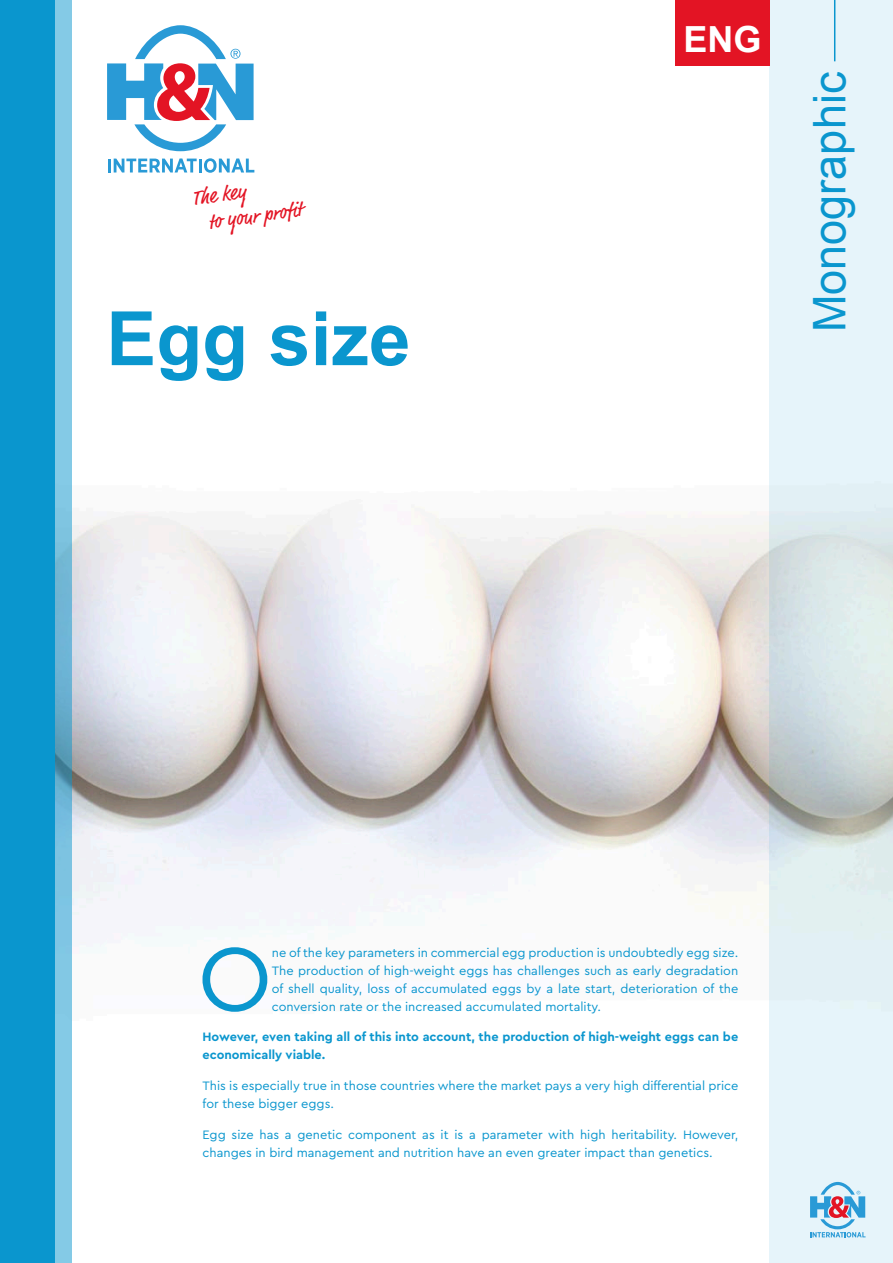
<style>
.page{position:relative;width:893px;height:1263px;background:#fff}
.page>*{position:absolute;margin:0;border:0;box-sizing:border-box;transform-origin:0 0}
.t1{font:94.5px "Cera Pro";color:#0a96ce}
.t2{font:700 75px "Arial";color:#0a96ce}
.t3{font:45px "Arial";color:#0a96ce}
.t4{font:700 36px "Arial";color:#fff}
.t5{font:21px "Market Web";color:#e31424}
.t6{font:12.75px/18px "Cera Pro";color:#0a96ce}
.t7{font:700 12.75px/18px "Cera Pro";color:#0a96ce}
</style>
<div class="page">
<img style="left:71px;top:138px;width:699px;height:1010px">
<svg style="left:0;top:0;width:71px;height:1263px;background:#23a0d1"></svg>
<svg style="left:770px;top:0;width:123px;height:1263px;background:#dfecf0"></svg>
<div style="left:675px;top:0;width:95px;height:65px;background:#e31424"></div>
<hr style="left:834px;top:0;width:1px;height:61px;background:#0a96ce">
<svg style="left:810px;top:1182px;width:55px;height:55px;background:#a7c3dc"></svg>
<svg style="left:107px;top:25px;width:147px;height:126px"></svg>
<svg style="left:108px;top:158px;width:146px;height:15px"></svg>
<p class="t5" style="left:191px;top:186px;width:56px;rotate:-8deg">The key</p>
<p class="t5" style="left:207px;top:210px;width:101px;rotate:-8deg">to your profit</p>
<p class="t2" style="left:106px;top:289px;width:306px">Egg size</p>
<p class="t4" style="left:683px;top:15px;width:80px">ENG</p>
<p class="t3" style="left:800px;top:332px;width:262px;rotate:-90deg">Monographic</p>
<p class="t1" style="left:198px;top:916px;width:75px">O</p>
<p class="t6" style="left:272px;top:943px;width:468px;text-align:justify">ne of the key parameters in commercial egg production is undoubtedly egg size.<br>The production of high-weight eggs has challenges such as early degradation of shell quality, loss of accumulated eggs by a late start, deterioration of the conversion rate or the increased accumulated mortality.</p>
<p class="t7" style="left:202px;top:1028px;width:537px">However, even taking all of this into account, the production of high-weight eggs can be economically viable.</p>
<p class="t6" style="left:202px;top:1076px;width:537px">This is especially true in those countries where the market pays a very high differential price for these bigger eggs.</p>
<p class="t6" style="left:202px;top:1125px;width:537px">Egg size has a genetic component as it is a parameter with high heritability. However, changes in bird management and nutrition have an even greater impact than genetics.</p>
</div>
